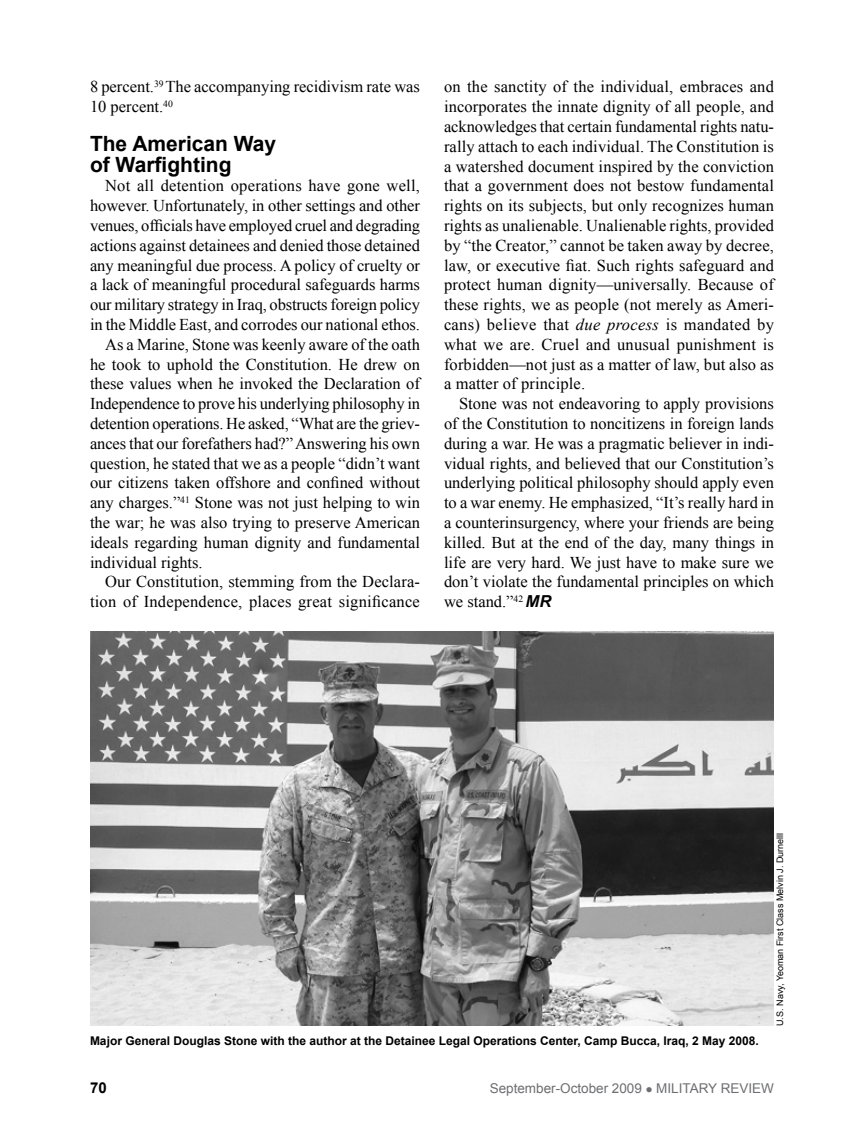
<style>
.page{position:relative;width:864px;height:1134px;background:#fff}
.page>*{position:absolute;margin:0;border:0;box-sizing:border-box;transform-origin:0 0}
.subhead{font:700 21px/21px "Arial";color:#000}
.fob{font:16.5px/19.8px "Times New Roman";color:#000;text-align:justify}
.t1{font:700 15px "Arial";color:#000}
.t2{font:13.5px "Arial";color:#6d6e71}
.cutline{font:700 12px "Arial";color:#000}
.photocred{font:9px "Arial";color:#000}
.s1{font-style:italic}
.s2{font-family:"Arial";font-weight:700;font-style:italic}
</style>
<div class="page">
<img style="left:90px;top:632px;width:684px;height:394px">
<p class="fob" style="left:90px;top:77px;width:332px">8 percent.<sup>39</sup> The accompanying recidivism rate was<br>10 percent.<sup>40</sup></p>
<p class="subhead" style="left:90px;top:133px;width:188px">The American Way of Warfighting</p>
<p class="fob" style="left:90px;top:176px;width:332px;text-indent:15px">Not all detention operations have gone well, however. Unfortunately, in other settings and other venues, officials have employed cruel and degrading actions against detainees and denied those detained any meaningful due process. A policy of cruelty or a lack of meaningful procedural safeguards harms our military strategy in Iraq, obstructs foreign policy in the Middle East, and corrodes our national ethos.</p>
<p class="fob" style="left:90px;top:334px;width:332px;text-indent:15px">As a Marine, Stone was keenly aware of the oath he took to uphold the Constitution. He drew on these values when he invoked the Declaration of Independence to prove his underlying philosophy in detention operations. He asked, “What are the griev&shy;ances that our forefathers had?” Answering his own question, he stated that we as a people “didn’t want our citizens taken offshore and confined without any charges.”<sup>41</sup> Stone was not just helping to win the war; he was also trying to preserve American ideals regarding human dignity and fundamental individual rights.</p>
<p class="fob" style="left:90px;top:572px;width:331px;text-align:right">Our Constitution, stemming from the Declara&shy;tion of Independence, places great significance</p>
<p class="fob" style="left:444px;top:77px;width:332px">on the sanctity of the individual, embraces and incorporates the innate dignity of all people, and acknowledges that certain fundamental rights natu&shy;rally attach to each individual. The Constitution is a watershed document inspired by the conviction that a government does not bestow fundamental rights on its subjects, but only recognizes human rights as unalienable. Unalienable rights, provided by “the Creator,” cannot be taken away by decree, law, or executive fiat. Such rights safeguard and protect human dignity—universally. Because of these rights, we as people (not merely as Ameri&shy;cans) believe that <span class="s1">due process</span> is mandated by what we are. Cruel and unusual punishment is forbidden—not just as a matter of law, but also as a matter of principle.</p>
<p class="fob" style="left:444px;top:394px;width:332px;text-indent:15px">Stone was not endeavoring to apply provisions of the Constitution to noncitizens in foreign lands during a war. He was a pragmatic believer in indi&shy;vidual rights, and believed that our Constitution’s underlying political philosophy should apply even to a war enemy. He emphasized, “It’s really hard in a counterinsurgency, where your friends are being killed. But at the end of the day, many things in life are very hard. We just have to make sure we don’t violate the fundamental principles on which we stand.”<sup>42</sup> <span class="s2">MR</span></p>
<p class="photocred" style="left:774px;top:1026px;width:195px;rotate:-90deg">U.S. Navy, Yeoman First Class Melvin J. Durnelll</p>
<p class="cutline" style="left:90px;top:1033px;width:670px">Major General Douglas Stone with the author at the Detainee Legal Operations Center, Camp Bucca, Iraq, 2 May 2008.</p>
<p class="t1" style="left:90px;top:1078px;width:18px">70</p>
<p class="t2" style="left:490px;top:1080px;width:286px">September-October 2009 ● MILITARY REVIEW</p>
</div>
